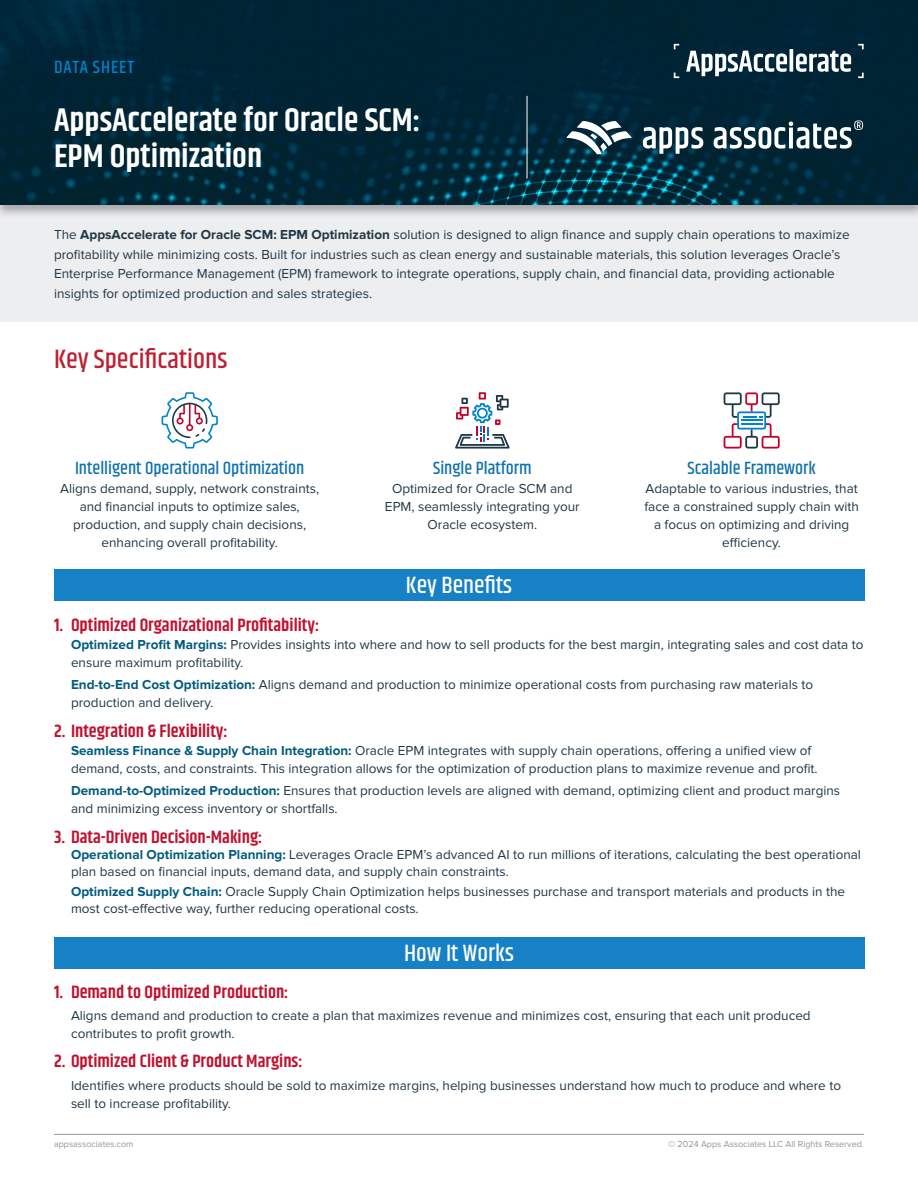
<style>
.page{position:relative;width:918px;height:1188px;background:#fff}
.page>*{position:absolute;margin:0;border:0;box-sizing:border-box;transform-origin:0 0}
.t1{font:600 33px/36.8px "Khand";color:#fff}
.Body{font:500 27px "Khand";color:#be1f32}
.t2{font:500 24px "Khand";color:#fff}
.t3{font:600 18px "Khand";color:#c01230}
.Body-2{font:500 18px "Khand";color:#0e71af}
.t4{font:500 18px "Khand";letter-spacing:.05em;color:#0083ca}
.Body-3{font:13.5px/18px "Proxima Nova";color:#203746}
.t5{font:9px "Proxima Nova";color:#939598}
.s1{font-weight:700}
.s2{font-weight:700;color:#005b7e}
</style>
<div class="page">
<div style="left:54px;top:570px;width:810px;height:31px;background:#1681c4"></div>
<div style="left:54px;top:938px;width:810px;height:31px;background:#1681c4"></div>
<div style="left:0;top:0;width:918px;height:322px;background:#edeef0"></div>
<div style="left:0;top:0;width:918px;height:218px;background:#231f20;opacity:.35"></div>
<img style="left:0;top:0;width:918px;height:204px">
<hr style="left:527px;top:96px;width:1px;height:83px;background:#fff">
<hr style="left:54px;top:1134px;width:810px;height:1px;background:#939598">
<svg style="left:566px;top:121px;width:66px;height:33px;background:#5d7883"></svg>
<svg style="left:643px;top:120px;width:220px;height:34px;background:#4d6772"></svg>
<svg style="left:724px;top:392px;width:56px;height:57px"></svg>
<svg style="left:455px;top:392px;width:55px;height:57px"></svg>
<svg style="left:162px;top:392px;width:56px;height:57px"></svg>
<svg style="left:674px;top:44px;width:5px;height:5px"></svg>
<svg style="left:674px;top:73px;width:5px;height:5px"></svg>
<svg style="left:858px;top:73px;width:6px;height:5px"></svg>
<svg style="left:858px;top:44px;width:6px;height:5px"></svg>
<svg style="left:686px;top:51px;width:101px;height:25px;background:#6c818c"></svg>
<hr style="left:790px;top:49px;width:3px;height:23px;background:#fff">
<svg style="left:796px;top:51px;width:55px;height:21px"></svg>
<p class="t4" style="left:54px;top:56px;width:82px">DATA SHEET</p>
<p class="t1" style="left:54px;top:103px;width:368px">AppsAccelerate for Oracle SCM:<br>EPM Optimization</p>
<p class="Body-3" style="left:54px;top:225px;width:797px;line-height:19.5px">The <span class="s1">AppsAccelerate for Oracle SCM: EPM Optimization</span> solution is designed to align finance and supply chain operations to maximize profitability while minimizing costs. Built for industries such as clean energy and sustainable materials, this solution leverages Oracle’s Enterprise Performance Management (EPM) framework to integrate operations, supply chain, and financial data, providing actionable insights for optimized production and sales strategies.</p>
<p class="Body" style="left:54px;top:342px;width:175px">Key Specifications</p>
<p class="Body-2" style="left:75px;top:456px;width:231px">Intelligent Operational Optimization</p>
<p class="Body-3" style="left:60px;top:480px;width:260px;text-align:center">Aligns demand, supply, network constraints, and financial inputs to optimize sales, production, and supply chain decisions, enhancing overall profitability.</p>
<p class="Body-2" style="left:433px;top:456px;width:100px">Single Platform</p>
<p class="Body-3" style="left:385px;top:480px;width:196px;text-align:center">Optimized for Oracle SCM and<br>EPM, seamlessly integrating your<br>Oracle ecosystem.</p>
<p class="t2" style="left:406px;top:570px;width:108px">Key Benefits</p>
<p class="Body-2" style="left:687px;top:456px;width:130px">Scalable Framework</p>
<p class="Body-3" style="left:644px;top:480px;width:216px;text-align:center">Adaptable to various industries, that face a constrained supply chain with a focus on optimizing and driving efficiency.</p>
<p class="t3" style="left:54px;top:613px;width:267px">1. Optimized Organizational Profitability:</p>
<p class="Body-3" style="left:71px;top:636px;width:794px"><span class="s2">Optimized Profit Margins:</span> Provides insights into where and how to sell products for the best margin, integrating sales and cost data to ensure maximum profitability.</p>
<p class="Body-3" style="left:71px;top:676px;width:744px"><span class="s2">End-to-End Cost Optimization:</span> Aligns demand and production to minimize operational costs from purchasing raw materials to production and delivery.</p>
<p class="t3" style="left:54px;top:719px;width:175px">2. Integration &amp; Flexibility:</p>
<p class="Body-3" style="left:71px;top:742px;width:748px"><span class="s2">Seamless Finance &amp; Supply Chain Integration:</span> Oracle EPM integrates with supply chain operations, offering a unified view of demand, costs, and constraints. This integration allows for the optimization of production plans to maximize revenue and profit.</p>
<p class="Body-3" style="left:71px;top:782px;width:771px"><span class="s2">Demand-to-Optimized Production:</span> Ensures that production levels are aligned with demand, optimizing client and product margins and minimizing excess inventory or shortfalls.</p>
<p class="t3" style="left:54px;top:825px;width:210px">3. Data-Driven Decision-Making:</p>
<p class="Body-3" style="left:71px;top:847px;width:792px;line-height:16.5px"><span class="s2">Operational Optimization Planning:</span> Leverages Oracle EPM’s advanced AI to run millions of iterations, calculating the best operational plan based on financial inputs, demand data, and supply chain constraints.</p>
<p class="Body-3" style="left:71px;top:884px;width:776px;line-height:16.5px"><span class="s2">Optimized Supply Chain:</span> Oracle Supply Chain Optimization helps businesses purchase and transport materials and products in the most cost-effective way, further reducing operational costs.</p>
<p class="t2" style="left:404px;top:938px;width:111px">How It Works</p>
<p class="t3" style="left:54px;top:980px;width:236px">1. Demand to Optimized Production:</p>
<p class="Body-3" style="left:71px;top:1007px;width:741px">Aligns demand and production to create a plan that maximizes revenue and minimizes cost, ensuring that each unit produced contributes to profit growth.</p>
<p class="t3" style="left:54px;top:1049px;width:250px">2. Optimized Client &amp; Product Margins:</p>
<p class="Body-3" style="left:71px;top:1077px;width:772px">Identifies where products should be sold to maximize margins, helping businesses understand how much to produce and where to sell to increase profitability.</p>
<p class="t5" style="left:54px;top:1139px;width:81px">appsassociates.com</p>
<p class="t5" style="left:668px;top:1139px;width:197px">© 2024 Apps Associates LLC All Rights Reserved.</p>
</div>
